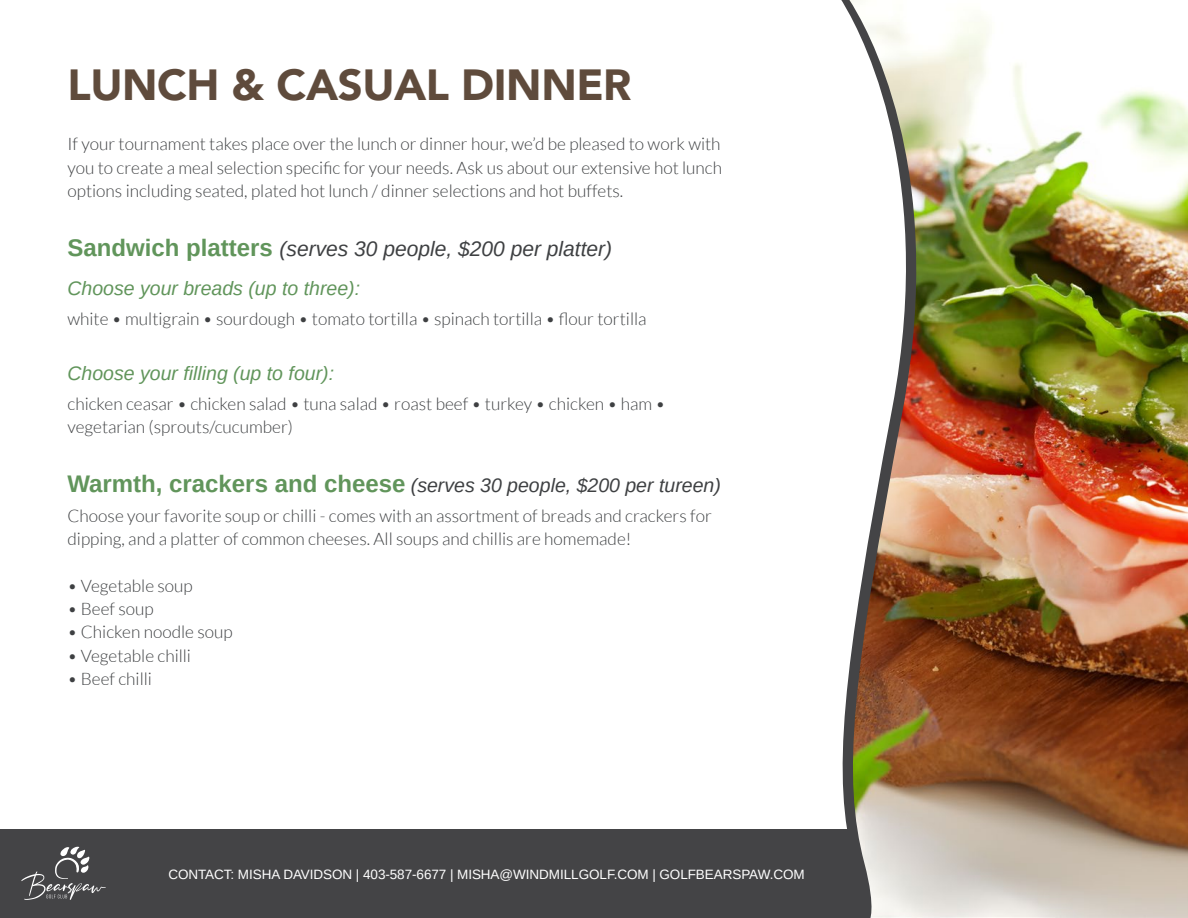
<style>
.page{position:relative;width:1188px;height:918px;background:#fff}
.page>*{position:absolute;margin:0;border:0;box-sizing:border-box;transform-origin:0 0}
.Page_Title{font:900 43.5px "Avenir";letter-spacing:-.01em;color:#5f4b3c}
.Headers{font:italic 21px "Arimo";color:#3e4042}
.subheader{font:italic 19.5px "Arimo";color:#61955b}
.Headers-2{font:italic 19.5px "Arimo";color:#3e4042}
.Copy{font:300 17.25px/23.2px "Lato";color:#3e4042}
.t1{font:13.5px "Arimo";letter-spacing:-.005em;color:#fff}
.s1{font-weight:700;font-style:normal;font-size:24px;color:#61955b}
</style>
<div class="page">
<div style="left:0;top:829px;width:903px;height:89px;background:#444446"></div>
<img style="left:949px;top:16px;width:239px;height:902px">
<img style="left:841px;top:0;width:108px;height:918px">
<svg style="left:21px;top:847px;width:85px;height:53px"></svg>
<p class="Page_Title" style="left:68px;top:47px;width:566px">LUNCH &amp; CASUAL DINNER</p>
<p class="Copy" style="left:68px;top:133px;width:656px">If your tournament takes place over the lunch or dinner hour, we’d be pleased to work with you to create a meal selection specific for your needs. Ask us about our extensive hot lunch</p>
<p class="Copy" style="left:68px;top:179px;width:557px">options including seated, plated hot lunch / dinner selections and hot buffets.</p>
<p class="Headers" style="left:68px;top:234px;width:546px"><span class="s1">Sandwich platters</span> (serves 30 people, $200 per platter)</p>
<p class="subheader" style="left:68px;top:275px;width:294px">Choose your breads (up to three):</p>
<p class="Copy" style="left:68px;top:307px;width:581px">white • multigrain • sourdough • tomato tortilla • spinach tortilla • flour tortilla</p>
<p class="subheader" style="left:68px;top:360px;width:268px">Choose your filling (up to four):</p>
<p class="Copy" style="left:68px;top:392px;width:600px">chicken ceasar • chicken salad • tuna salad • roast beef • turkey • chicken • ham •</p>
<p class="Copy" style="left:68px;top:416px;width:227px">vegetarian (sprouts/cucumber)</p>
<p class="Headers-2" style="left:68px;top:472px;width:655px"><span class="s1">Warmth, crackers and cheese</span> (serves 30 people, $200 per tureen)</p>
<p class="Copy" style="left:68px;top:504px;width:646px">Choose your favorite soup or chilli - comes with an assortment of breads and crackers for</p>
<p class="Copy" style="left:68px;top:528px;width:565px">dipping, and a platter of common cheeses. All soups and chillis are homemade!</p>
<p class="Copy" style="left:68px;top:574px;width:127px">• Vegetable soup</p>
<p class="Copy" style="left:68px;top:597px;width:88px">• Beef soup</p>
<p class="Copy" style="left:68px;top:621px;width:167px">• Chicken noodle soup</p>
<p class="Copy" style="left:68px;top:644px;width:125px">• Vegetable chilli</p>
<p class="Copy" style="left:68px;top:667px;width:86px">• Beef chilli</p>
<p class="t1" style="left:168px;top:865px;width:638px">CONTACT: MISHA DAVIDSON | 403-587-6677 | MISHA@WINDMILLGOLF.COM | GOLFBEARSPAW.COM</p>
</div>
